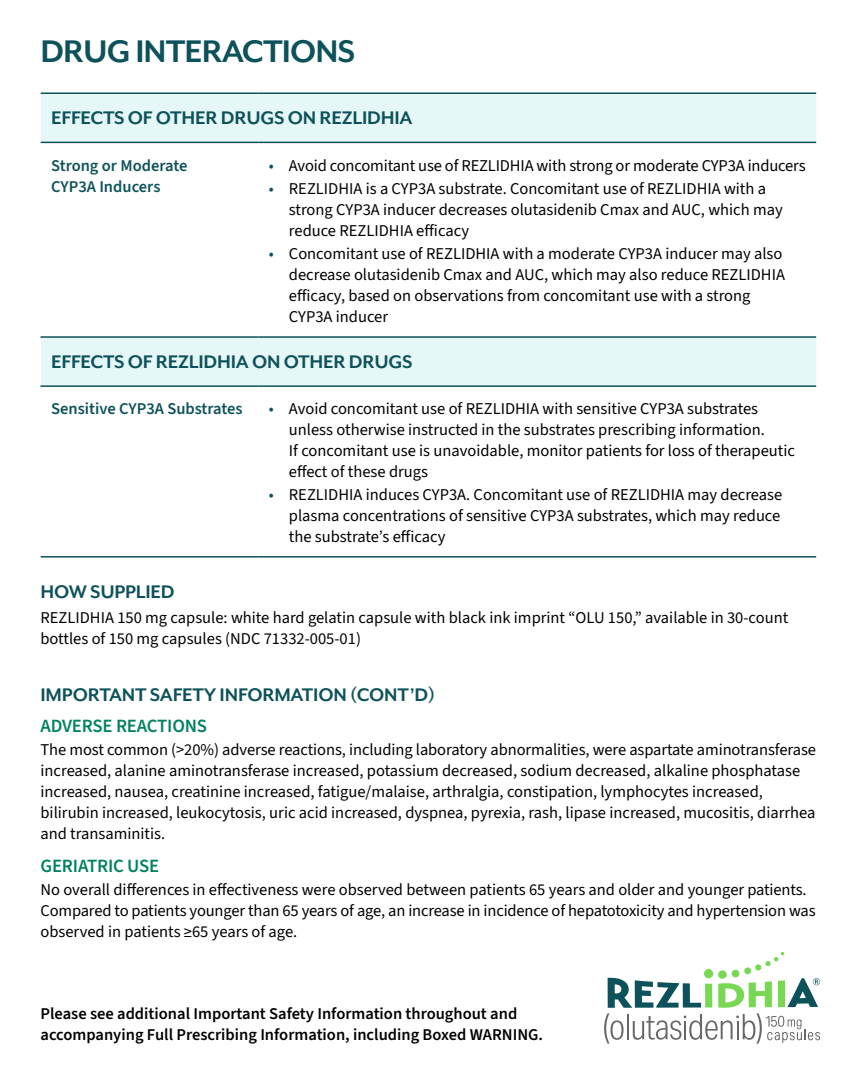
<style>
.page{position:relative;width:864px;height:1080px;background:#fff}
.page>*{position:absolute;margin:0;border:0;box-sizing:border-box;transform-origin:0 0}
.t1{font:700 36px "Mr Eaves Mod OT";letter-spacing:-.025em;color:#0d525a}
.t2{font:700 21px "Mr Eaves Mod OT";letter-spacing:-.01em;color:#0d525a}
.t3{font:600 18.75px "Source Sans 3";letter-spacing:-.01em;color:#008261}
.t4{font:16.5px/21px "Source Sans 3";color:#000}
.t5{font:600 16.5px/21px "Source Sans 3";color:#000}
.t6{font:600 16.5px/21px "Source Sans 3";color:#0d525a}
.s1{color:#0d525a}
</style>
<div class="page">
<svg style="left:41px;top:94px;width:775px;height:291px"></svg>
<hr style="left:41px;top:92px;width:217px;height:2px;background:#0d525a">
<hr style="left:258px;top:92px;width:558px;height:2px;background:#0d525a">
<hr style="left:41px;top:142px;width:217px;height:1px;background:#0d525a">
<hr style="left:258px;top:142px;width:558px;height:1px;background:#0d525a">
<hr style="left:40px;top:336px;width:218px;height:2px;background:#0d525a">
<hr style="left:258px;top:336px;width:558px;height:2px;background:#0d525a">
<hr style="left:40px;top:385px;width:218px;height:2px;background:#0d525a">
<hr style="left:41px;top:556px;width:217px;height:2px;background:#0d525a">
<hr style="left:258px;top:385px;width:558px;height:2px;background:#0d525a">
<hr style="left:258px;top:556px;width:558px;height:2px;background:#0d525a">
<svg style="left:755px;top:952px;width:29px;height:18px"></svg>
<div style="left:744px;top:967px;width:7px;height:7px;background:#79d853;border-radius:50%"></div>
<div style="left:732px;top:970px;width:7px;height:7px;background:#79d853;border-radius:50%"></div>
<div style="left:718px;top:970px;width:9px;height:9px;background:#79d853;border-radius:50%"></div>
<div style="left:704px;top:969px;width:9px;height:9px;background:#79d853;border-radius:50%"></div>
<svg style="left:604px;top:977px;width:216px;height:67px"></svg>
<h1 class="t1" style="left:40px;top:31px;width:316px">DRUG INTERACTIONS</h1>
<p class="t2" style="left:51px;top:106px;width:363px">EFFECTS OF OTHER DRUGS ON REZLIDHIA</p>
<p class="t6" style="left:51px;top:155px;width:138px">Strong or Moderate<br>CYP3A Inducers</p>
<p class="t4" style="left:269px;top:155px;width:539px"><span class="s1">•</span> Avoid concomitant use of REZLIDHIA with strong or moderate CYP3A inducers</p>
<p class="t4" style="left:289px;top:178px;width:495px;text-indent:-20px"><span class="s1">•</span> REZLIDHIA is a CYP3A substrate. Concomitant use of REZLIDHIA with a strong CYP3A inducer decreases olutasidenib Cmax and AUC, which may reduce REZLIDHIA efficacy</p>
<p class="t4" style="left:289px;top:244px;width:498px;text-indent:-20px"><span class="s1">•</span> Concomitant use of REZLIDHIA with a moderate CYP3A inducer may also decrease olutasidenib Cmax and AUC, which may also reduce REZLIDHIA efficacy, based on observations from concomitant use with a strong CYP3A inducer</p>
<p class="t2" style="left:51px;top:350px;width:363px">EFFECTS OF REZLIDHIA ON OTHER DRUGS</p>
<p class="t6" style="left:51px;top:398px;width:193px">Sensitive CYP3A Substrates</p>
<p class="t4" style="left:289px;top:398px;width:508px;text-indent:-20px"><span class="s1">•</span> Avoid concomitant use of REZLIDHIA with sensitive CYP3A substrates unless otherwise instructed in the substrates prescribing information.<br>If concomitant use is unavoidable, monitor patients for loss of therapeutic effect of these drugs</p>
<p class="t4" style="left:289px;top:484px;width:495px;text-indent:-20px"><span class="s1">•</span> REZLIDHIA induces CYP3A. Concomitant use of REZLIDHIA may decrease plasma concentrations of sensitive CYP3A substrates, which may reduce the substrate’s efficacy</p>
<p class="t2" style="left:40px;top:580px;width:136px">HOW SUPPLIED</p>
<p class="t4" style="left:40px;top:608px;width:749px">REZLIDHIA 150 mg capsule: white hard gelatin capsule with black ink imprint “OLU 150,” available in 30-count bottles of 150 mg capsules (NDC 71332-005-01)</p>
<p class="t2" style="left:40px;top:683px;width:396px">IMPORTANT SAFETY INFORMATION (CONT’D)</p>
<p class="t3" style="left:40px;top:713px;width:168px">ADVERSE REACTIONS</p>
<p class="t4" style="left:40px;top:739px;width:777px">The most common (&gt;20%) adverse reactions, including laboratory abnormalities, were aspartate aminotransferase increased, alanine aminotransferase increased, potassium decreased, sodium decreased, alkaline phosphatase increased, nausea, creatinine increased, fatigue/malaise, arthralgia, constipation, lymphocytes increased, bilirubin increased, leukocytosis, uric acid increased, dyspnea, pyrexia, rash, lipase increased, mucositis, diarrhea and transaminitis.</p>
<p class="t3" style="left:40px;top:854px;width:120px">GERIATRIC USE</p>
<p class="t4" style="left:40px;top:880px;width:777px">No overall differences in effectiveness were observed between patients 65 years and older and younger patients.<br>Compared to patients younger than 65 years of age, an increase in incidence of hepatotoxicity and hypertension was observed in patients ≥65 years of age.</p>
<p class="t5" style="left:40px;top:1003px;width:504px">Please see additional Important Safety Information throughout and accompanying Full Prescribing Information, including Boxed WARNING.</p>
</div>
